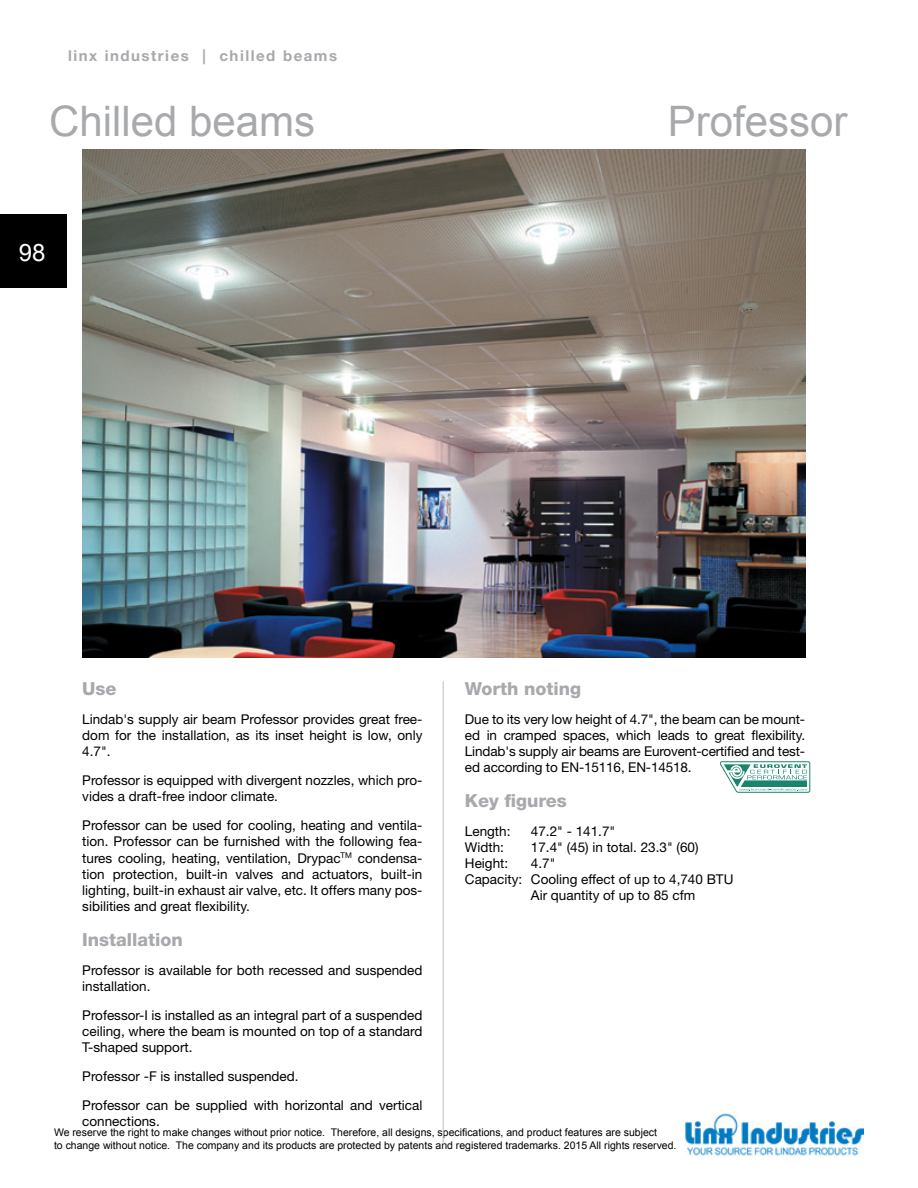
<style>
.page{position:relative;width:918px;height:1188px;background:#fff}
.page>*{position:absolute;margin:0;border:0;box-sizing:border-box;transform-origin:0 0}
.t1{font:42px "Arial";color:#a7a9ac}
.t2{font:24px "Arial";color:#fff}
.t3{font:800 18px "Helvetica Neue LT Pro";color:#a7a9ac}
.t4{font:700 15px "Helvetica Neue LT Pro";letter-spacing:.1em;color:#a7a9ac}
.t5{font:13.5px/16.2px "Helvetica Neue LT Pro";color:#000;text-align:justify}
.t6{font:10.5px/12.6px "Arial";color:#000}
</style>
<div class="page">
<div style="left:0;top:215px;width:67px;height:73px;background:#000"></div>
<img style="left:685px;top:1113px;width:179px;height:45px">
<hr style="left:443px;top:681px;width:1px;height:463px;background:#bcbec0">
<img style="left:82px;top:150px;width:723px;height:507px">
<svg style="left:720px;top:762px;width:90px;height:30px"></svg>
<p class="t4" style="left:68px;top:47px;width:271px">linx industries | chilled beams</p>
<h1 class="t1" style="left:49px;top:94px;width:268px">Chilled beams</h1>
<h1 class="t1" style="left:668px;top:94px;width:181px">Professor</h1>
<h2 class="t2" style="left:19px;top:237px;width:28px">98</h2>
<h3 class="t3" style="left:82px;top:678px;width:36px">Use</h3>
<p class="t5" style="left:82px;top:710px;width:342px">Lindab's supply air beam Professor provides great free&shy;dom for the installation, as its inset height is low, only 4.7".</p>
<p class="t5" style="left:82px;top:772px;width:342px">Professor is equipped with divergent nozzles, which pro&shy;vides a draft-free indoor climate.</p>
<p class="t5" style="left:82px;top:817px;width:342px">Professor can be used for cooling, heating and ventila&shy;tion. Professor can be furnished with the following fea&shy;tures cooling, heating, ventilation, Drypac<sup>TM</sup> condensa&shy;tion protection, built-in valves and actuators, built-in lighting, built-in exhaust air valve, etc. It offers many pos&shy;sibilities and great flexibility.</p>
<h3 class="t3" style="left:82px;top:928px;width:102px">Installation</h3>
<p class="t5" style="left:82px;top:961px;width:342px">Professor is available for both recessed and suspended installation.</p>
<p class="t5" style="left:82px;top:1006px;width:342px">Professor-I is installed as an integral part of a suspended ceiling, where the beam is mounted on top of a standard T-shaped support.</p>
<p class="t5" style="left:82px;top:1061px;width:342px;line-height:29px">Professor -F is installed suspended.<br>Professor can be supplied with horizontal and vertical</p>
<p class="t5" style="left:82px;top:1113px;width:79px">connections.</p>
<h3 class="t3" style="left:465px;top:678px;width:118px">Worth noting</h3>
<p class="t5" style="left:465px;top:710px;width:342px">Due to its very low height of 4.7", the beam can be mount&shy;ed in cramped spaces, which leads to great flexibility.<br>Lindab's supply air beams are Eurovent-certified and test&shy;ed according to EN-15116, EN-14518.</p>
<h3 class="t3" style="left:465px;top:790px;width:104px">Key figures</h3>
<p class="t5" style="left:465px;top:822px;width:47px">Length:</p>
<p class="t5" style="left:531px;top:822px;width:86px">47.2" - 141.7"</p>
<p class="t5" style="left:465px;top:839px;width:41px">Width:</p>
<p class="t5" style="left:531px;top:839px;width:169px">17.4" (45) in total. 23.3" (60)</p>
<p class="t5" style="left:465px;top:855px;width:45px">Height:</p>
<p class="t5" style="left:531px;top:855px;width:26px">4.7"</p>
<p class="t5" style="left:465px;top:871px;width:270px">Capacity: Cooling effect of up to 4,740 BTU</p>
<p class="t5" style="left:531px;top:887px;width:166px">Air quantity of up to 85 cfm</p>
<p class="t6" style="left:54px;top:1126px;width:624px">We reserve the right to make changes without prior notice. Therefore, all designs, specifications, and product features are subject<br>to change without notice. The company and its products are protected by patents and registered trademarks. 2015 All rights reserved.</p>
</div>
